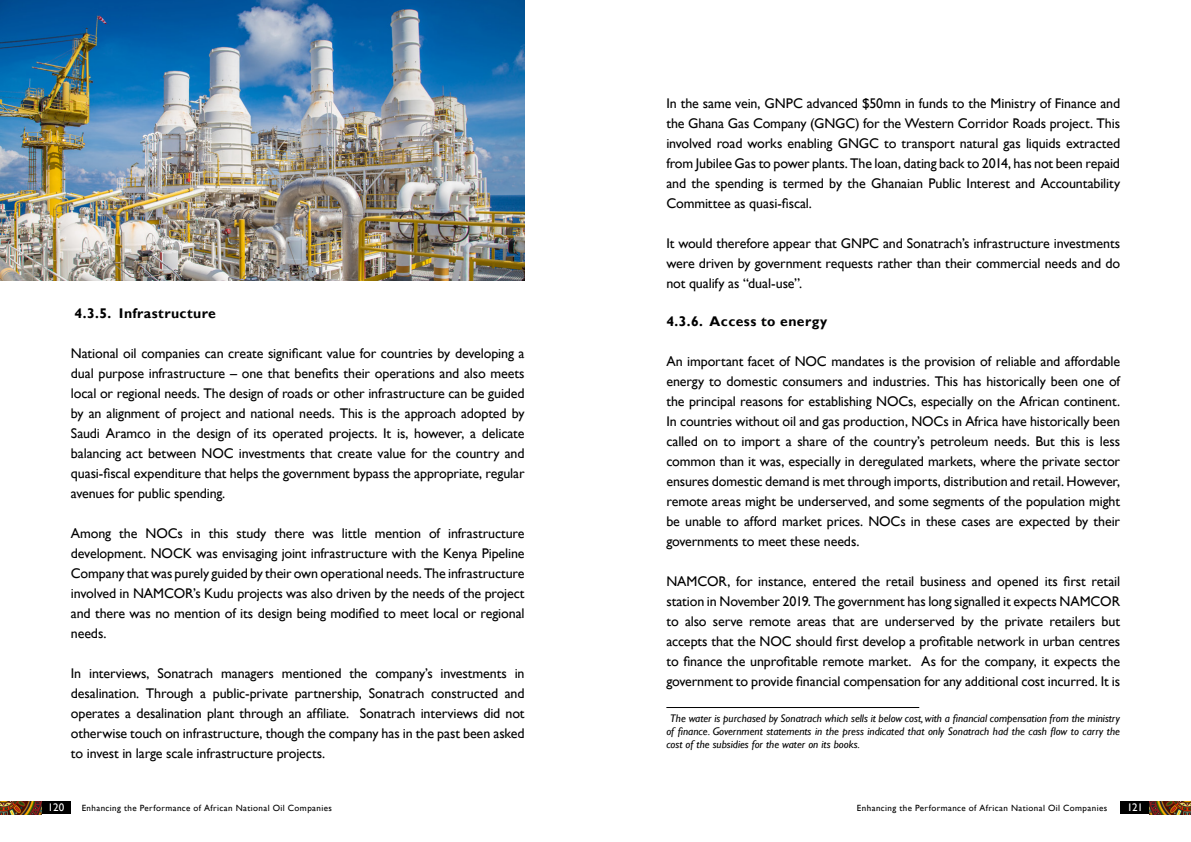
<style>
.page{position:relative;width:1191px;height:842px;background:#fff}
.page>*{position:absolute;margin:0;border:0;box-sizing:border-box;transform-origin:0 0}
.t1{font:14px/20px "Gill Sans";letter-spacing:-.01em;color:#000;text-align:justify}
.t2{font:700 14px "Gill Sans";letter-spacing:.03em;color:#000}
.t3{font:italic 11px/13px "Gill Sans";color:#000;text-align:justify}
.t4{font:11px "Gill Sans";letter-spacing:-.025em;color:#fff}
.t5{font:9px "Gill Sans";letter-spacing:.045em;color:#000}
</style>
<div class="page">
<div style="left:1120px;top:801px;width:29px;height:13px;background:#000"></div>
<div style="left:41px;top:801px;width:30px;height:13px;background:#000"></div>
<img style="left:0;top:801px;width:41px;height:13px">
<img style="left:1149px;top:801px;width:42px;height:13px">
<img style="left:0;top:0;width:524px;height:281px">
<hr style="left:666px;top:707px;width:253px;height:1px;background:#000">
<p class="t2" style="left:75px;top:305px;width:143px">4.3.5. Infrastructure</p>
<p class="t1" style="left:71px;top:344px;width:455px">National oil companies can create significant value for countries by developing a dual purpose infrastructure – one that benefits their operations and also meets local or regional needs. The design of roads or other infrastructure can be guided by an alignment of project and national needs. This is the approach adopted by Saudi Aramco in the design of its operated projects. It is, however, a delicate balancing act between NOC investments that create value for the country and quasi-fiscal expenditure that helps the government bypass the appropriate, regular avenues for public spending.</p>
<p class="t1" style="left:71px;top:524px;width:455px">Among the NOCs in this study there was little mention of infrastructure development. NOCK was envisaging joint infrastructure with the Kenya Pipeline Company that was purely guided by their own operational needs. The infrastructure involved in NAMCOR’s Kudu projects was also driven by the needs of the project and there was no mention of its design being modified to meet local or regional needs.</p>
<p class="t1" style="left:71px;top:664px;width:455px">In interviews, Sonatrach managers mentioned the company’s investments in desalination. Through a public-private partnership, Sonatrach constructed and operates a desalination plant through an affiliate. Sonatrach interviews did not otherwise touch on infrastructure, though the company has in the past been asked to invest in large scale infrastructure projects.</p>
<p class="t1" style="left:666px;top:93px;width:455px">In the same vein, GNPC advanced $50mn in funds to the Ministry of Finance and the Ghana Gas Company (GNGC) for the Western Corridor Roads project. This involved road works enabling GNGC to transport natural gas liquids extracted from Jubilee Gas to power plants. The loan, dating back to 2014, has not been repaid and the spending is termed by the Ghanaian Public Interest and Accountability Committee as quasi-fiscal.</p>
<p class="t1" style="left:666px;top:233px;width:455px">It would therefore appear that GNPC and Sonatrach’s infrastructure investments were driven by government requests rather than their commercial needs and do not qualify as “dual-use”.</p>
<p class="t2" style="left:666px;top:313px;width:162px">4.3.6. Access to energy</p>
<p class="t1" style="left:666px;top:351px;width:455px">An important facet of NOC mandates is the provision of reliable and affordable energy to domestic consumers and industries. This has historically been one of the principal reasons for establishing NOCs, especially on the African continent.<br>In countries without oil and gas production, NOCs in Africa have historically been called on to import a share of the country’s petroleum needs. But this is less common than it was, especially in deregulated markets, where the private sector ensures domestic demand is met through imports, distribution and retail. However, remote areas might be underserved, and some segments of the population might be unable to afford market prices. NOCs in these cases are expected by their governments to meet these needs.</p>
<p class="t1" style="left:666px;top:571px;width:455px">NAMCOR, for instance, entered the retail business and opened its first retail station in November 2019. The government has long signalled it expects NAMCOR to also serve remote areas that are underserved by the private retailers but accepts that the NOC should first develop a profitable network in urban centres to finance the unprofitable remote market. As for the company, it expects the government to provide financial compensation for any additional cost incurred. It is</p>
<p class="t3" style="left:666px;top:712px;width:455px;text-indent:4px">The water is purchased by Sonatrach which sells it below cost, with a financial compensation from the ministry of finance. Government statements in the press indicated that only Sonatrach had the cash flow to carry the cost of the subsidies for the water on its books.</p>
<p class="t4" style="left:48px;top:801px;width:18px">120</p>
<p class="t5" style="left:82px;top:802px;width:252px">Enhancing the Performance of African National Oil Companies</p>
<p class="t5" style="left:857px;top:802px;width:252px">Enhancing the Performance of African National Oil Companies</p>
<p class="t4" style="left:1127px;top:801px;width:17px">121</p>
</div>
